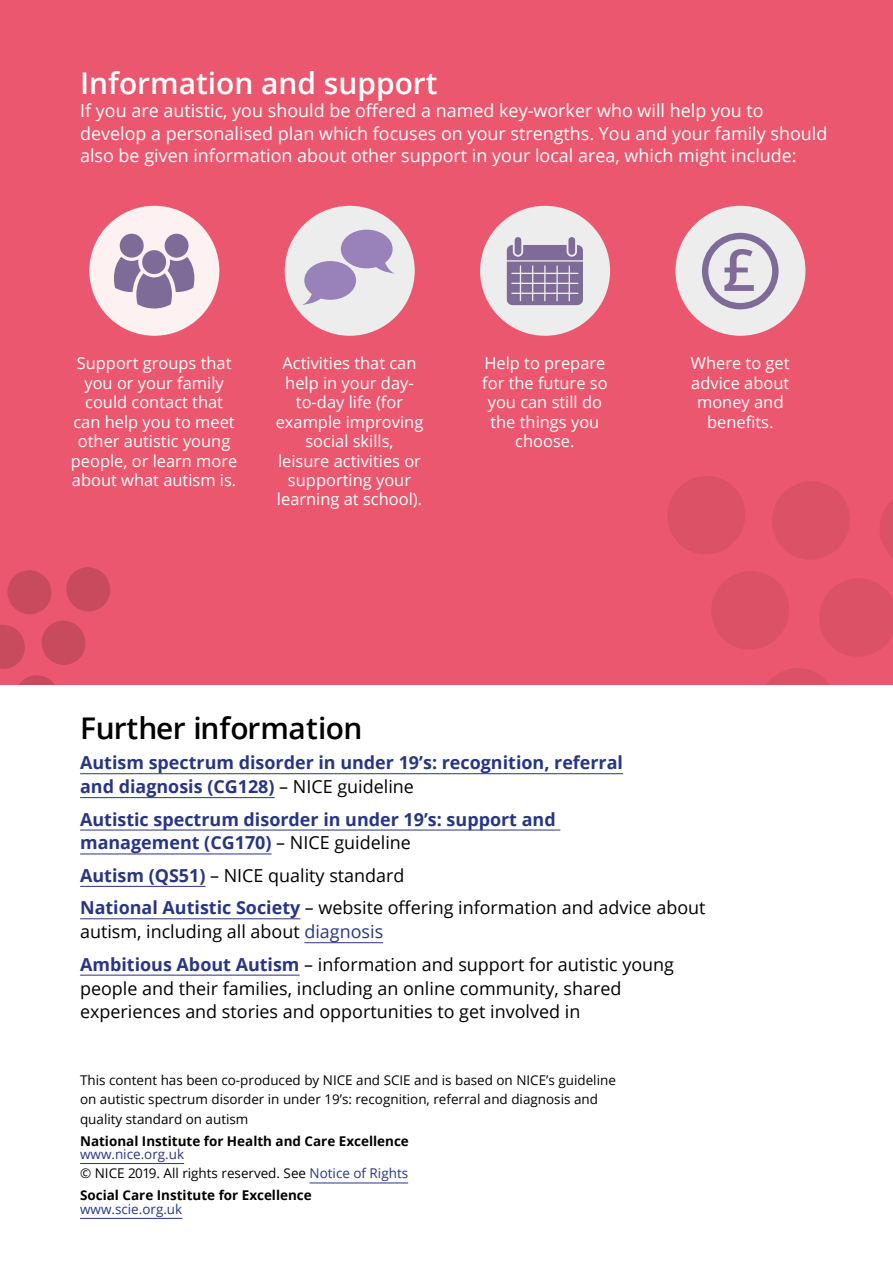
<style>
.page{position:relative;width:893px;height:1263px;background:#fff}
.page>*{position:absolute;margin:0;border:0;box-sizing:border-box;transform-origin:0 0}
.t1{font:600 29.85px "Open Sans";color:#fff}
.t2{font:600 29.85px "Open Sans";letter-spacing:-.01em;color:#000}
.t3{font:18px/32.4px "Open Sans";color:#000}
.t4{font:18px/22.4px "Open Sans";color:#fff}
.t5{font:700 18px/23.9px "Open Sans";color:#283583}
.t6{font:16.5px/19.5px "Open Sans";color:#fff;text-align:center}
.t7{font:13.5px/19.4px "Open Sans";color:#000}
.t8{font:700 13.5px "Open Sans";color:#000}
.t9{font:13.5px "Open Sans";color:#283583}
.s1{font-weight:400;color:#000}
.s2{font-weight:700;color:#283583}
.s3{color:#283583}
</style>
<div class="page">
<div style="left:0;top:0;width:893px;height:685px;background:#eb576e"></div>
<hr style="left:80px;top:1163px;width:104px;height:1px;background:#283583">
<hr style="left:310px;top:1182px;width:98px;height:1px;background:#283583">
<hr style="left:80px;top:1218px;width:102px;height:1px;background:#283583">
<hr style="left:80px;top:773px;width:543px;height:1px;background:#283583">
<hr style="left:80px;top:797px;width:195px;height:1px;background:#283583">
<hr style="left:80px;top:829px;width:480px;height:1px;background:#283583">
<hr style="left:80px;top:853px;width:192px;height:1px;background:#283583">
<hr style="left:80px;top:886px;width:125px;height:1px;background:#283583">
<hr style="left:80px;top:918px;width:220px;height:1px;background:#283583">
<hr style="left:304px;top:942px;width:79px;height:1px;background:#283583">
<hr style="left:80px;top:975px;width:220px;height:1px;background:#283583">
<div style="left:89px;top:206px;width:130px;height:130px;background:#fef1f1;border-radius:50%"></div>
<div style="left:120px;top:234px;width:24px;height:24px;background:#7e6b98;border-radius:50%"></div>
<div style="left:165px;top:234px;width:24px;height:24px;background:#7e6b98;border-radius:50%"></div>
<div style="left:142px;top:250px;width:24px;height:24px;background:#7e6b98;border-radius:50%"></div>
<svg style="left:114px;top:257px;width:80px;height:51px"></svg>
<div style="left:480px;top:206px;width:130px;height:130px;background:#ededed;border-radius:50%"></div>
<div style="left:568px;top:237px;width:7px;height:18px;background:#7e6b98;border-radius:3px"></div>
<div style="left:515px;top:237px;width:6px;height:18px;background:#7e6b98;border-radius:3px"></div>
<svg style="left:507px;top:245px;width:76px;height:60px;background:#8f7fa5"></svg>
<div style="left:546px;top:274px;width:10px;height:9px;background:#7e6b98"></div>
<div style="left:521px;top:284px;width:11px;height:9px;background:#7e6b98"></div>
<div style="left:285px;top:206px;width:130px;height:130px;background:#ededed;border-radius:50%"></div>
<div style="left:675px;top:206px;width:130px;height:130px;background:#ededed;border-radius:50%"></div>
<svg style="left:702px;top:233px;width:76px;height:76px"></svg>
<svg style="left:668px;top:476px;width:225px;height:209px"></svg>
<svg style="left:0;top:567px;width:110px;height:118px"></svg>
<svg style="left:302px;top:230px;width:93px;height:75px"></svg>
<h1 class="t1" style="left:80px;top:62px;width:359px">Information and support</h1>
<p class="t4" style="left:80px;top:99px;width:749px">If you are autistic, you should be offered a named key-worker who will help you to develop a personalised plan which focuses on your strengths. You and your family should also be given information about other support in your local area, which might include:</p>
<p class="t6" style="left:71px;top:353px;width:168px">Support groups that you or your family could contact that can help you to meet other autistic young people, or learn more about what autism is.</p>
<p class="t6" style="left:276px;top:353px;width:149px">Activities that can help in your day&shy;to-day life (for example improving social skills,<br>leisure activities or supporting your learning at school).</p>
<p class="t6" style="left:482px;top:353px;width:127px">Help to prepare for the future so you can still do the things you choose.</p>
<p class="t6" style="left:691px;top:353px;width:100px">Where to get advice about money and benefits.</p>
<h1 class="t2" style="left:80px;top:708px;width:284px">Further information</h1>
<p class="t5" style="left:80px;top:750px;width:544px">Autism spectrum disorder in under 19’s: recognition, referral and diagnosis (CG128) <span class="s1">– NICE guideline</span></p>
<p class="t5" style="left:80px;top:807px;width:477px">Autistic spectrum disorder in under 19’s: support and management (CG170) <span class="s1">– NICE guideline</span></p>
<p class="t3" style="left:80px;top:859px;width:627px"><span class="s2">Autism (QS51)</span> – NICE quality standard<br><span class="s2">National Autistic Society</span> – website offering information and advice about</p>
<p class="t3" style="left:80px;top:915px;width:595px">autism, including all about <span class="s3">diagnosis<br></span><span class="s2">Ambitious About Autism</span> – information and support for autistic young</p>
<p class="t3" style="left:80px;top:976px;width:543px;line-height:23.9px">people and their families, including an online community, shared experiences and stories and opportunities to get involved in</p>
<p class="t7" style="left:80px;top:1070px;width:537px">This content has been co-produced by NICE and SCIE and is based on NICE’s guideline on autistic spectrum disorder in under 19’s: recognition, referral and diagnosis and quality standard on autism</p>
<p class="t8" style="left:80px;top:1131px;width:330px">National Institute for Health and Care Excellence</p>
<p class="t7" style="left:80px;top:1144px;width:330px"><span class="s3">www.nice.org.uk<br></span>© NICE 2019. All rights reserved. See <span class="s3">Notice of Rights</span></p>
<p class="t8" style="left:80px;top:1186px;width:233px">Social Care Institute for Excellence</p>
<p class="t9" style="left:80px;top:1200px;width:104px">www.scie.org.uk</p>
</div>
